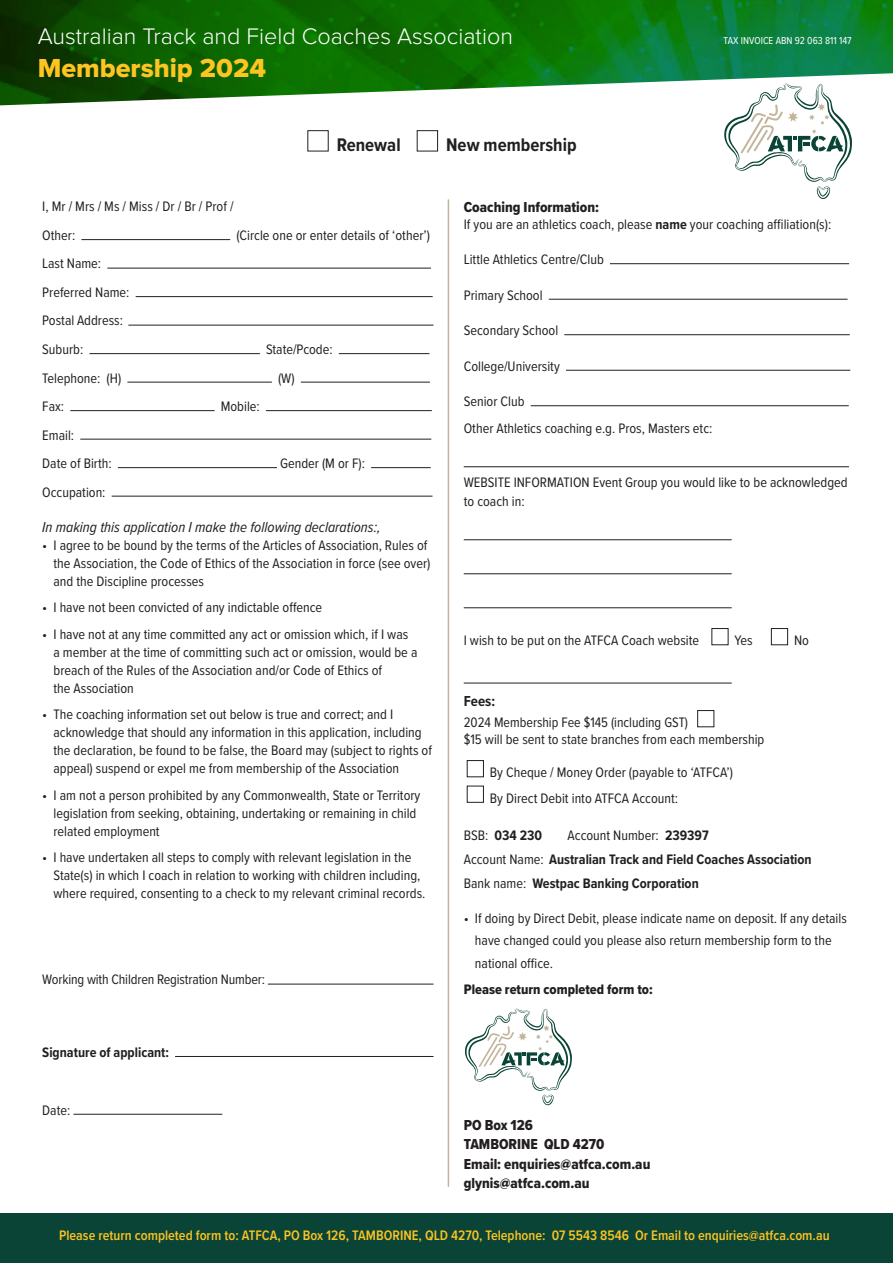
<style>
.page{position:relative;width:893px;height:1263px;background:#fff}
.page>*{position:absolute;margin:0;border:0;box-sizing:border-box;transform-origin:0 0}
.t1{font:27px "Proxima Nova Extrabld";color:#fec422}
.t2{font:300 23.4px "Proxima Nova";color:#fff}
.t3{font:700 18.9px "Proxima Nova Cond";color:#231f20}
.t4{font:15px/19.5px "Proxima Nova Cond Extrabld";color:#231f20}
.t5{font:italic 15px "Proxima Nova Cond";color:#231f20}
.t6{font:700 15px "Proxima Nova Cond";color:#231f20}
.t7{font:14.25px/18px "Proxima Nova Cond";color:#231f20}
.t8{font:700 14.25px/24px "Proxima Nova Cond";color:#231f20}
.t9{font:600 14.25px "Proxima Nova Cond";color:#fec422}
.t10{font:14.25px "Proxima Nova Cond Extrabld";color:#231f20}
.t11{font:10.5px "Proxima Nova Cond";color:#fff}
.s1{font-weight:700}
.s2{font-weight:400}
</style>
<div class="page">
<img style="left:0;top:0;width:893px;height:105px">
<svg style="left:724px;top:84px;width:128px;height:115px"></svg>
<svg style="left:465px;top:1009px;width:107px;height:96px"></svg>
<div style="left:0;top:1213px;width:893px;height:50px;background:#0a4436"></div>
<div style="left:307px;top:130px;width:22px;height:21px;border:1px solid #231f20"></div>
<div style="left:417px;top:130px;width:21px;height:21px;border:1px solid #231f20"></div>
<hr style="left:81px;top:239px;width:149px;height:1px;background:#231f20">
<hr style="left:107px;top:268px;width:324px;height:1px;background:#231f20">
<hr style="left:136px;top:296px;width:297px;height:1px;background:#231f20">
<hr style="left:128px;top:325px;width:305px;height:1px;background:#231f20">
<hr style="left:89px;top:353px;width:171px;height:1px;background:#231f20">
<hr style="left:339px;top:353px;width:90px;height:1px;background:#231f20">
<hr style="left:127px;top:382px;width:145px;height:1px;background:#231f20">
<hr style="left:301px;top:382px;width:129px;height:1px;background:#231f20">
<hr style="left:70px;top:410px;width:145px;height:1px;background:#231f20">
<hr style="left:266px;top:410px;width:166px;height:1px;background:#231f20">
<hr style="left:80px;top:439px;width:351px;height:1px;background:#231f20">
<hr style="left:118px;top:467px;width:159px;height:1px;background:#231f20">
<hr style="left:371px;top:467px;width:60px;height:1px;background:#231f20">
<hr style="left:112px;top:496px;width:320px;height:1px;background:#231f20">
<hr style="left:268px;top:984px;width:165px;height:1px;background:#231f20">
<hr style="left:175px;top:1056px;width:258px;height:1px;background:#231f20">
<hr style="left:73px;top:1114px;width:149px;height:1px;background:#231f20">
<hr style="left:610px;top:263px;width:239px;height:1px;background:#231f20">
<hr style="left:549px;top:299px;width:299px;height:1px;background:#231f20">
<hr style="left:564px;top:334px;width:286px;height:1px;background:#231f20">
<hr style="left:566px;top:370px;width:284px;height:1px;background:#231f20">
<hr style="left:531px;top:405px;width:318px;height:1px;background:#231f20">
<hr style="left:464px;top:466px;width:385px;height:1px;background:#231f20">
<hr style="left:464px;top:539px;width:268px;height:1px;background:#231f20">
<hr style="left:464px;top:573px;width:268px;height:1px;background:#231f20">
<hr style="left:464px;top:607px;width:268px;height:1px;background:#231f20">
<div style="left:771px;top:628px;width:17px;height:17px;border:1px solid #231f20"></div>
<hr style="left:464px;top:683px;width:268px;height:1px;background:#231f20">
<div style="left:697px;top:710px;width:17px;height:17px;border:1px solid #231f20"></div>
<div style="left:467px;top:760px;width:17px;height:17px;border:1px solid #231f20"></div>
<div style="left:467px;top:786px;width:17px;height:17px;border:1px solid #231f20"></div>
<hr style="left:448px;top:199px;width:1px;height:988px;background:#c3b49b">
<h2 class="t2" style="left:38px;top:26px;width:477px">Australian Track and Field Coaches Association</h2>
<h1 class="t1" style="left:38px;top:52px;width:230px">Membership 2024</h1>
<h3 class="t3" style="left:337px;top:131px;width:65px">Renewal</h3>
<h3 class="t3" style="left:446px;top:131px;width:132px">New membership</h3>
<p class="t11" style="left:724px;top:33px;width:129px">TAX INVOICE ABN 92 063 811 147</p>
<p class="t7" style="left:42px;top:192px;width:193px;line-height:28.5px">I, Mr / Mrs / Ms / Miss / Dr / Br / Prof /<br>Other:</p>
<p class="t7" style="left:236px;top:226px;width:195px">(Circle one or enter details of ‘other’)</p>
<p class="t7" style="left:42px;top:249px;width:89px;line-height:28.5px">Last Name:<br>Preferred Name:<br>Postal Address:<br>Suburb:</p>
<p class="t7" style="left:266px;top:340px;width:68px">State/Pcode:</p>
<p class="t7" style="left:42px;top:368px;width:81px">Telephone: (H)</p>
<p class="t7" style="left:278px;top:368px;width:18px">(W)</p>
<p class="t7" style="left:42px;top:397px;width:23px">Fax:</p>
<p class="t7" style="left:221px;top:397px;width:41px">Mobile:</p>
<p class="t7" style="left:42px;top:420px;width:71px;line-height:28.5px">Email:<br>Date of Birth:</p>
<p class="t7" style="left:280px;top:454px;width:87px">Gender (M or F):</p>
<p class="t7" style="left:42px;top:482px;width:65px">Occupation:</p>
<p class="t5" style="left:42px;top:515px;width:340px">In making this application I make the following declarations:,</p>
<p class="t7" style="left:54px;top:535px;width:378px;text-indent:-11px">• I agree to be bound by the terms of the Articles of Association, Rules of the Association, the Code of Ethics of the Association in force (see over) and the Discipline processes</p>
<p class="t7" style="left:42px;top:598px;width:282px">• I have not been convicted of any indictable offence</p>
<p class="t7" style="left:54px;top:624px;width:365px;text-indent:-11px">• I have not at any time committed any act or omission which, if I was a member at the time of committing such act or omission, would be a breach of the Rules of the Association and/or Code of Ethics of<br>the Association</p>
<p class="t7" style="left:54px;top:705px;width:380px;text-indent:-11px">• The coaching information set out below is true and correct; and I acknowledge that should any information in this application, including the declaration, be found to be false, the Board may (subject to rights of appeal) suspend or expel me from membership of the Association</p>
<p class="t7" style="left:54px;top:785px;width:368px;text-indent:-11px">• I am not a person prohibited by any Commonwealth, State or Territory legislation from seeking, obtaining, undertaking or remaining in child related employment</p>
<p class="t7" style="left:54px;top:848px;width:373px;text-indent:-11px">• I have undertaken all steps to comply with relevant legislation in the<br>State(s) in which I coach in relation to working with children including, where required, consenting to a check to my relevant criminal records.</p>
<p class="t7" style="left:42px;top:970px;width:224px">Working with Children Registration Number:</p>
<p class="t8" style="left:42px;top:1040px;width:128px">Signature of applicant:</p>
<p class="t7" style="left:42px;top:1100px;width:30px">Date:</p>
<p class="t4" style="left:464px;top:197px;width:137px">Coaching Information:</p>
<p class="t7" style="left:464px;top:214px;width:369px">If you are an athletics coach, please <span class="s1">name</span> your coaching affiliation(s):</p>
<p class="t7" style="left:464px;top:250px;width:142px">Little Athletics Centre/Club</p>
<p class="t7" style="left:464px;top:285px;width:80px">Primary School</p>
<p class="t7" style="left:464px;top:321px;width:96px">Secondary School</p>
<p class="t7" style="left:464px;top:356px;width:98px">College/University</p>
<p class="t7" style="left:464px;top:387px;width:250px;line-height:27px">Senior Club<br>Other Athletics coaching e.g. Pros, Masters etc:</p>
<p class="t7" style="left:464px;top:471px;width:385px;line-height:19.5px">WEBSITE INFORMATION Event Group you would like to be acknowledged to coach in:</p>
<p class="t7" style="left:464px;top:631px;width:237px">I wish to be put on the ATFCA Coach website</p>
<p class="t7" style="left:735px;top:631px;width:19px">Yes</p>
<p class="t7" style="left:794px;top:631px;width:16px">No</p>
<p class="t6" style="left:464px;top:690px;width:33px">Fees:</p>
<p class="t7" style="left:464px;top:713px;width:302px;line-height:17.2px">2024 Membership Fee $145 (including GST)<br>$15 will be sent to state branches from each membership</p>
<p class="t7" style="left:490px;top:759px;width:244px;line-height:25.5px">By Cheque / Money Order (payable to ‘ATFCA’)<br>By Direct Debit into ATFCA Account:</p>
<p class="t8" style="left:464px;top:823px;width:80px"><span class="s2">BSB:</span> 034 230</p>
<p class="t8" style="left:464px;top:823px;width:349px;text-indent:104px"><span class="s2">Account Number:</span> 239397<br><span class="s2">Account Name:</span> Australian Track and Field Coaches Association<br><span class="s2">Bank name:</span> Westpac Banking Corporation</p>
<p class="t7" style="left:475px;top:906px;width:373px;line-height:22.5px;text-indent:-11px">• If doing by Direct Debit, please indicate name on deposit. If any details have changed could you please also return membership form to the national office.</p>
<p class="t10" style="left:464px;top:978px;width:191px">Please return completed form to:</p>
<p class="t4" style="left:464px;top:1115px;width:188px">PO Box 126<br>TAMBORINE QLD 4270<br>Email: enquiries@atfca.com.au glynis@atfca.com.au</p>
<p class="t9" style="left:59px;top:1225px;width:772px">Please return completed form to: ATFCA, PO Box 126, TAMBORINE, QLD 4270, Telephone: 07 5543 8546 Or Email to enquiries@atfca.com.au</p>
</div>
